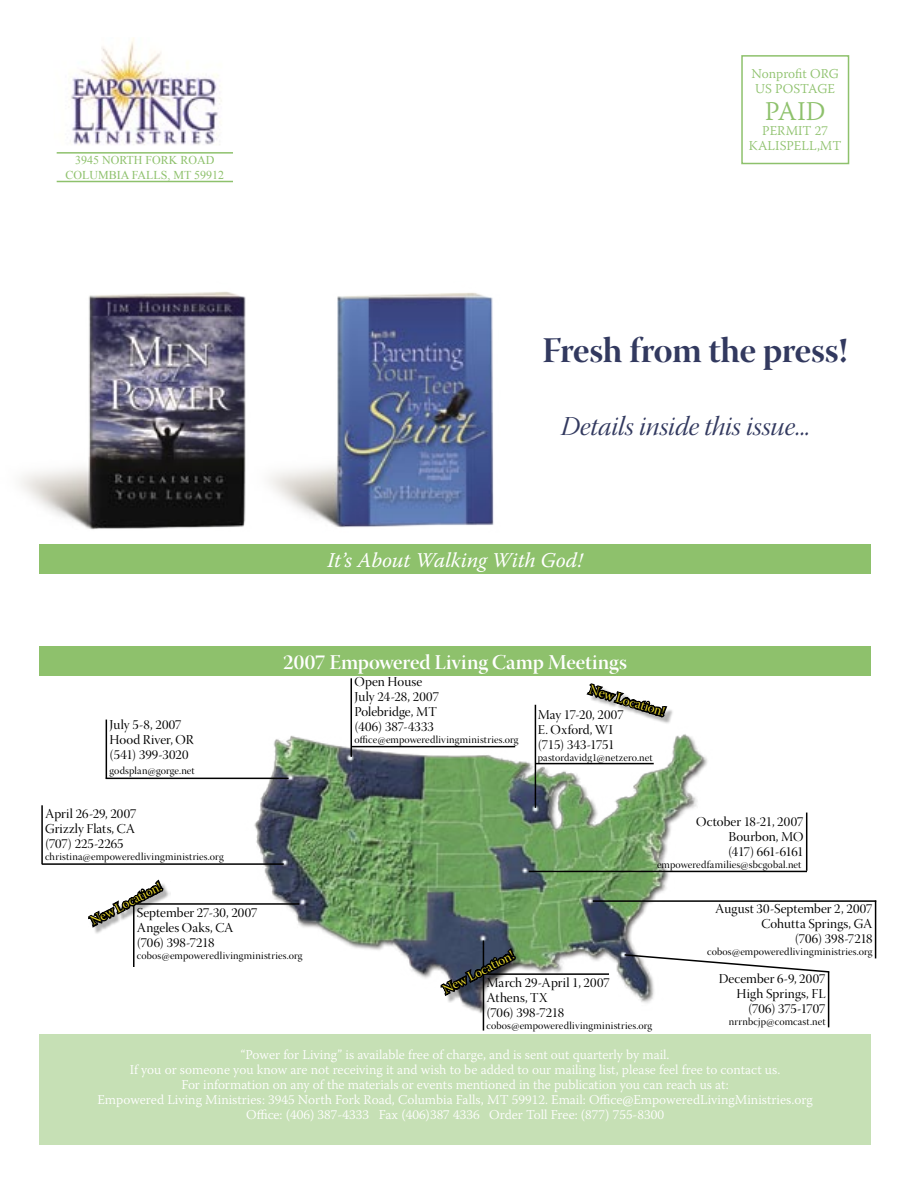
<style>
.page{position:relative;width:918px;height:1188px;background:#fff}
.page>*{position:absolute;margin:0;border:0;box-sizing:border-box;transform-origin:0 0}
.t1{font:36px "Warnock Pro Bold Disp";letter-spacing:-.015em;color:#32395f}
.t2{font:27px "Warnock Pro It Disp";color:#32395f}
.t3{font:300 27px "Warnock Pro";color:#8ec16c}
.FCM_Header{font:21px "Warnock Pro Semibold Disp";letter-spacing:-.005em;color:#fff}
.Bar_Centered{font:italic 21px "Warnock Pro";letter-spacing:-.005em;color:#fff}
.t4{font:300 13.5px/15px "Warnock Pro";color:#fff;text-align:center}
.Map_Locations_Left_align{font:13.5px "Warnock Pro Disp";color:#000}
.Map_Locations_Right_Align{font:13.5px "Warnock Pro Disp";color:#000}
.t5{font:300 13.5px "Warnock Pro";color:#8ec16c}
.Map_Locations_Left_align-2{font:13.5px "Warnock Pro Disp";color:#f0de2e}
.Map_Locations_Right_Align-2{font:13.5px "Warnock Pro Disp";letter-spacing:-.02em;color:#000}
.Map_Locations_Right_Align-3{font:13.5px "Warnock Pro Disp";letter-spacing:-.04em;color:#000}
.Map_Locations_Left_align-3{font:13.5px "Warnock Pro Disp";letter-spacing:-.02em;color:#000}
.t6{font:12px "Times New Roman";color:#8ec16c}
.e-mail{font:10.5px "Warnock Pro Disp";letter-spacing:.015em;color:#000}
.e-mail_right_align{font:10.5px "Warnock Pro Disp";letter-spacing:.02em;color:#000}
</style>
<div class="page">
<div style="left:39px;top:544px;width:832px;height:30px;background:#8ec16c"></div>
<hr style="left:57px;top:152px;width:176px;height:2px;background:#8ec16c">
<hr style="left:57px;top:181px;width:176px;height:1px;background:#8ec16c">
<div style="left:741px;top:55px;width:108px;height:109px;border:2px solid #8ec16c"></div>
<img style="left:269px;top:292px;width:225px;height:236px">
<img style="left:20px;top:292px;width:226px;height:238px">
<img style="left:223px;top:726px;width:491px;height:290px">
<hr style="left:42px;top:863px;width:242px;height:2px;background:#000">
<hr style="left:41px;top:805px;width:2px;height:59px;background:#000">
<hr style="left:134px;top:903px;width:165px;height:2px;background:#000">
<hr style="left:133px;top:904px;width:2px;height:63px;background:#000">
<hr style="left:106px;top:778px;width:183px;height:1px;background:#000">
<hr style="left:106px;top:720px;width:1px;height:59px;background:#000">
<hr style="left:351px;top:678px;width:1px;height:79px;background:#000">
<hr style="left:352px;top:746px;width:163px;height:1px;background:#000">
<hr style="left:535px;top:705px;width:1px;height:103px;background:#000">
<hr style="left:535px;top:763px;width:119px;height:1px;background:#000">
<hr style="left:529px;top:871px;width:278px;height:1px;background:#000">
<hr style="left:806px;top:813px;width:1px;height:58px;background:#000">
<hr style="left:593px;top:900px;width:283px;height:2px;background:#000">
<hr style="left:875px;top:900px;width:1px;height:58px;background:#000">
<hr style="left:828px;top:972px;width:1px;height:55px;background:#000">
<svg style="left:623px;top:953px;width:207px;height:21px"></svg>
<hr style="left:483px;top:941px;width:1px;height:90px;background:#000">
<hr style="left:484px;top:973px;width:125px;height:2px;background:#000">
<div style="left:39px;top:646px;width:832px;height:30px;background:#8ec16c"></div>
<div style="left:39px;top:1034px;width:832px;height:111px;background:#c6e0b5"></div>
<div style="left:89px;top:881px;width:82px;height:54px;background:#000;opacity:.3"></div>
<svg style="left:78px;top:863px;width:89px;height:73px"></svg>
<div style="left:588px;top:685px;width:86px;height:39px;background:#000;opacity:.3"></div>
<svg style="left:586px;top:683px;width:84px;height:37px"></svg>
<div style="left:441px;top:950px;width:82px;height:53px;background:#000;opacity:.3"></div>
<svg style="left:431px;top:930px;width:88px;height:74px"></svg>
<img style="left:70px;top:37px;width:152px;height:108px">
<p class="t6" style="left:75px;top:153px;width:141px">3945 NORTH FORK ROAD</p>
<p class="t6" style="left:65px;top:168px;width:160px">COLUMBIA FALLS, MT 59912</p>
<p class="t5" style="left:752px;top:66px;width:89px">Nonprofit ORG</p>
<p class="t5" style="left:755px;top:81px;width:81px">US POSTAGE</p>
<p class="t3" style="left:765px;top:95px;width:62px">PAID</p>
<p class="t5" style="left:762px;top:123px;width:67px">PERMIT 27</p>
<p class="t5" style="left:749px;top:138px;width:94px">KALISPELL,MT</p>
<p class="Map_Locations_Left_align" style="left:110px;top:717px;width:74px">July 5-8, 2007</p>
<p class="Map_Locations_Left_align" style="left:110px;top:732px;width:86px">Hood River, OR</p>
<p class="Map_Locations_Left_align" style="left:110px;top:747px;width:81px">(541) 399-3020</p>
<p class="e-mail" style="left:110px;top:765px;width:87px">godsplan@gorge.net</p>
<p class="Map_Locations_Left_align" style="left:45px;top:806px;width:93px">April 26-29, 2007</p>
<p class="Map_Locations_Left_align" style="left:45px;top:821px;width:92px">Grizzly Flats, CA</p>
<p class="Map_Locations_Left_align" style="left:45px;top:836px;width:80px">(707) 225-2265</p>
<p class="e-mail" style="left:45px;top:851px;width:180px">christina@empoweredlivingministries.org</p>
<p class="t1" style="left:542px;top:329px;width:307px">Fresh from the press!</p>
<p class="t2" style="left:561px;top:412px;width:251px">Details inside this issue...</p>
<p class="Bar_Centered" style="left:327px;top:547px;width:257px">It’s About Walking With God!</p>
<p class="FCM_Header" style="left:283px;top:649px;width:345px">2007 Empowered Living Camp Meetings</p>
<p class="Map_Locations_Left_align" style="left:355px;top:675px;width:69px">Open House</p>
<p class="Map_Locations_Left_align" style="left:355px;top:690px;width:86px">July 24-28, 2007</p>
<p class="Map_Locations_Left_align" style="left:355px;top:705px;width:84px">Polebridge, MT</p>
<p class="Map_Locations_Left_align" style="left:355px;top:720px;width:81px">(406) 387-4333</p>
<p class="e-mail" style="left:355px;top:734px;width:165px">office@empoweredlivingministries.org</p>
<p class="Map_Locations_Left_align-2" style="left:592px;top:682px;width:80px;rotate:17deg">New Location!</p>
<p class="Map_Locations_Left_align" style="left:538px;top:707px;width:88px">May 17-20, 2007</p>
<p class="Map_Locations_Left_align" style="left:538px;top:722px;width:77px">E. Oxford, WI</p>
<p class="Map_Locations_Left_align-3" style="left:538px;top:737px;width:78px">(715) 343-1751</p>
<p class="e-mail" style="left:538px;top:752px;width:116px">pastordavidg1@netzero.net</p>
<p class="Map_Locations_Right_Align" style="left:696px;top:814px;width:109px">October 18-21, 2007</p>
<p class="Map_Locations_Right_Align" style="left:729px;top:829px;width:76px">Bourbon, MO</p>
<p class="Map_Locations_Right_Align-3" style="left:728px;top:844px;width:77px">(417) 661-6161</p>
<p class="e-mail" style="left:657px;top:859px;width:146px">empoweredfamilies@sbcgobal.net</p>
<p class="Map_Locations_Left_align-2" style="left:88px;top:915px;width:80px;rotate:-27deg">New Location!</p>
<p class="Map_Locations_Left_align" style="left:137px;top:905px;width:122px">September 27-30, 2007</p>
<p class="Map_Locations_Left_align" style="left:137px;top:920px;width:98px">Angeles Oaks, CA</p>
<p class="Map_Locations_Left_align" style="left:137px;top:935px;width:79px">(706) 398-7218</p>
<p class="e-mail" style="left:137px;top:950px;width:167px">cobos@empoweredlivingministries.org</p>
<p class="Map_Locations_Left_align-2" style="left:440px;top:983px;width:80px;rotate:-27deg">New Location!</p>
<p class="Map_Locations_Left_align" style="left:486px;top:975px;width:125px">March 29-April 1, 2007</p>
<p class="Map_Locations_Left_align" style="left:486px;top:990px;width:63px">Athens, TX</p>
<p class="Map_Locations_Left_align" style="left:486px;top:1005px;width:79px">(706) 398-7218</p>
<p class="e-mail" style="left:486px;top:1020px;width:167px">cobos@empoweredlivingministries.org</p>
<p class="Map_Locations_Right_Align" style="left:715px;top:901px;width:159px">August 30-September 2, 2007</p>
<p class="Map_Locations_Right_Align" style="left:762px;top:916px;width:113px">Cohutta Springs, GA</p>
<p class="Map_Locations_Right_Align" style="left:795px;top:931px;width:79px">(706) 398-7218</p>
<p class="e-mail_right_align" style="left:707px;top:946px;width:167px">cobos@empoweredlivingministries.org</p>
<p class="Map_Locations_Right_Align" style="left:719px;top:971px;width:108px">December 6-9, 2007</p>
<p class="Map_Locations_Right_Align" style="left:736px;top:986px;width:91px">High Springs, FL</p>
<p class="Map_Locations_Right_Align-2" style="left:748px;top:1001px;width:79px">(706) 375-1707</p>
<p class="e-mail_right_align" style="left:729px;top:1016px;width:98px">nrrnbcjp@comcast.net</p>
<p class="t4" style="left:97px;top:1047px;width:717px">“Power for Living” is available free of charge, and is sent out quarterly by mail.<br>If you or someone you know are not receiving it and wish to be added to our mailing list, please feel free to contact us.<br>For information on any of the materials or events mentioned in the publication you can reach us at:<br>Empowered Living Ministries: 3945 North Fork Road, Columbia Falls, MT 59912. Email: Office@EmpoweredLivingMinistries.org Office: (406) 387-4333 Fax (406)387 4336 Order Toll Free: (877) 755-8300</p>
</div>
